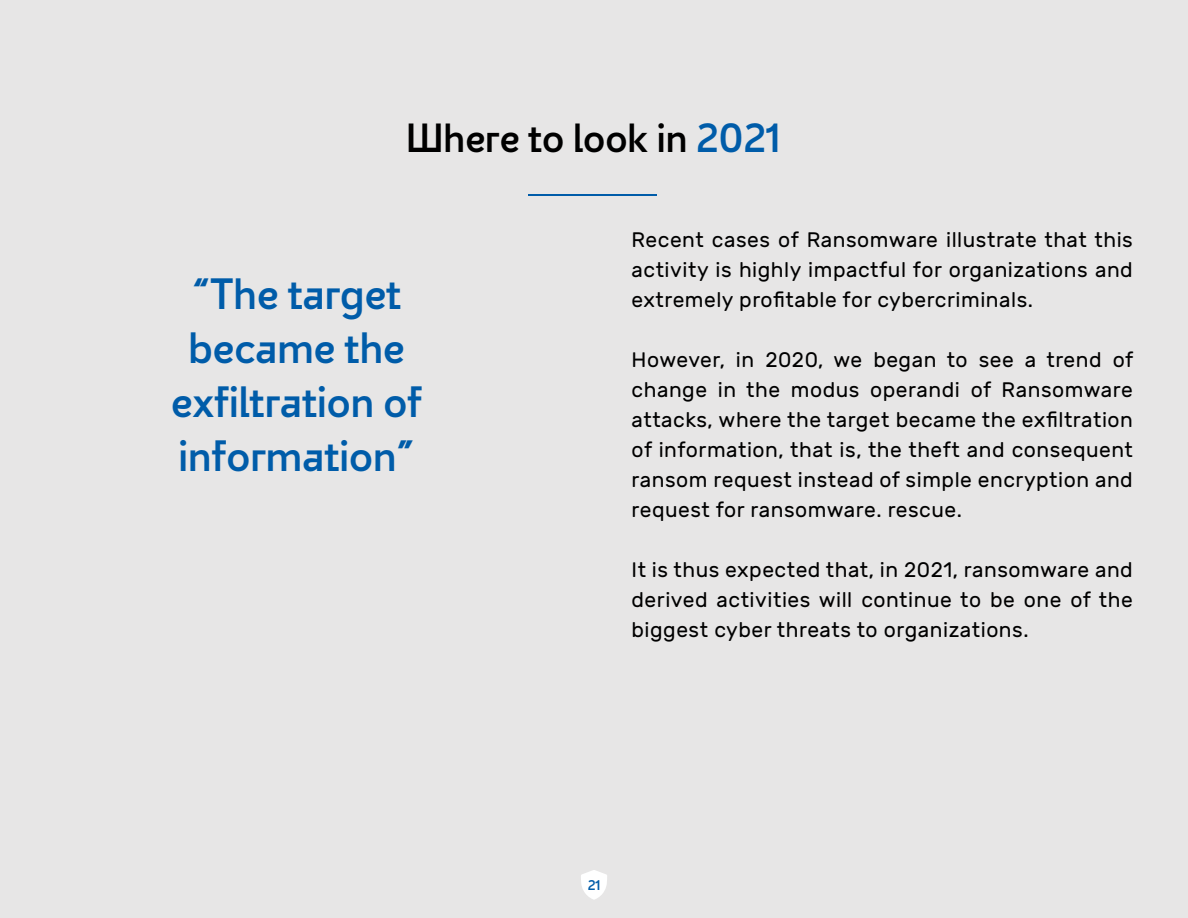
<style>
.page{position:relative;width:1188px;height:918px;background:#e7e6e6}
.page>*{position:absolute;margin:0;border:0;box-sizing:border-box;transform-origin:0 0}
.t1{font:42px/54px "PT Regular";color:#005ca9;text-align:center}
.t2{font:39px "PT Regular";color:#000}
.t3{font:21px/30px "Rubik";letter-spacing:.025em;color:#000;text-align:justify}
.t4{font:13.5px "PT Regular";color:#005ca9}
.s1{color:#005ca9}
</style>
<div class="page">
<svg style="left:581px;top:870px;width:26px;height:30px"></svg>
<hr style="left:529px;top:195px;width:128px;height:1px;background:#005ca9">
<h2 class="t2" style="left:406px;top:116px;width:376px">Where to look in <span class="s1">2021</span></h2>
<h1 class="t1" style="left:171px;top:267px;width:253px">“The target became the exfiltration of information”</h1>
<p class="t3" style="left:632px;top:227px;width:503px">Recent cases of Ransomware illustrate that this activity is highly impactful for organizations and extremely profitable for cybercriminals.</p>
<p class="t3" style="left:632px;top:347px;width:503px">However, in 2020, we began to see a trend of change in the modus operandi of Ransomware attacks, where the target became the exfiltration of information, that is, the theft and consequent ransom request instead of simple encryption and request for ransomware. rescue.</p>
<p class="t3" style="left:632px;top:557px;width:503px">It is thus expected that, in 2021, ransomware and derived activities will continue to be one of the biggest cyber threats to organizations.</p>
<p class="t4" style="left:588px;top:877px;width:14px">21</p>
</div>
